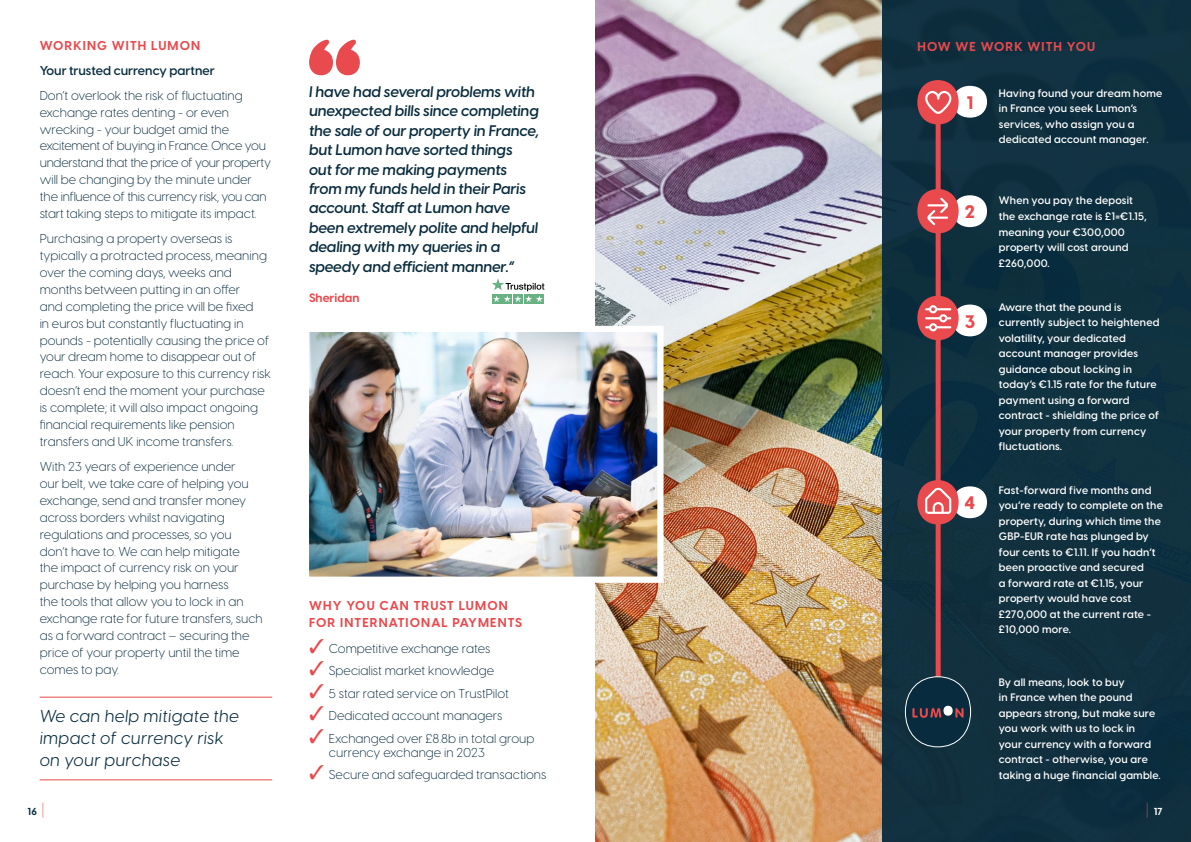
<style>
.page{position:relative;width:1191px;height:842px;background:#fff}
.page>*{position:absolute;margin:0;border:0;box-sizing:border-box;transform-origin:0 0}
.t1{font:800 17.9px "Visby CF";color:#e84a4d}
.t2{font:italic 17px/22px "Visby CF";letter-spacing:.02em;color:#082b3d}
.t3{font:italic 600 15.1px/19.4px "Visby CF";letter-spacing:-.01em;color:#082b3d}
.t4{font:300 12.7px/16.9px "Visby CF";color:#082b3d}
.t5{font:700 12.7px/17.1px "Visby CF";letter-spacing:.09em;color:#e84a4d}
.t6{font:600 12.7px "Visby CF";color:#082b3d}
.t7{font:700 12px "Visby CF";color:#e84a4d}
.t8{font:600 10.7px/15.5px "Visby CF";letter-spacing:.02em;color:#fff}
.t9{font:700 10px "Visby CF";color:#082b3d}
.t10{font:700 10px "Visby CF";color:#fff}
.s1{color:#e84a4d}
.s2{font-weight:100;font-size:19px;color:#e84a4d}
</style>
<div class="page">
<img style="left:595px;top:0;width:287px;height:842px">
<div style="left:882px;top:0;width:309px;height:842px;background:#10303f"></div>
<div style="left:935px;top:101px;width:5px;height:625px;background:#e84a4d"></div>
<div style="left:905px;top:676px;width:65px;height:71px;background:#082b3d;border:1px solid #fff;border-radius:50%"></div>
<svg style="left:912px;top:706px;width:51px;height:12px"></svg>
<hr style="left:40px;top:697px;width:232px;height:1px;background:#e84a4d">
<hr style="left:40px;top:780px;width:232px;height:1px;background:#e84a4d">
<div style="left:952px;top:86px;width:35px;height:32px;background:#fff;border-radius:50%"></div>
<div style="left:952px;top:195px;width:35px;height:32px;background:#fff;border-radius:50%"></div>
<div style="left:952px;top:305px;width:35px;height:31px;background:#fff;border-radius:50%"></div>
<div style="left:952px;top:486px;width:35px;height:32px;background:#fff;border-radius:50%"></div>
<div style="left:917px;top:80px;width:41px;height:44px;background:#e84a4d;border-radius:50%"></div>
<svg style="left:925px;top:91px;width:26px;height:23px"></svg>
<div style="left:917px;top:480px;width:41px;height:44px;background:#e84a4d;border-radius:50%"></div>
<svg style="left:925px;top:487px;width:26px;height:27px"></svg>
<div style="left:917px;top:296px;width:41px;height:44px;background:#e84a4d;border-radius:50%"></div>
<svg style="left:925px;top:305px;width:26px;height:27px"></svg>
<div style="left:917px;top:189px;width:41px;height:44px;background:#e84a4d;border-radius:50%"></div>
<svg style="left:927px;top:198px;width:21px;height:27px"></svg>
<img style="left:309px;top:323px;width:357px;height:263px">
<svg style="left:309px;top:39px;width:51px;height:36px"></svg>
<div style="left:491px;top:294px;width:10px;height:10px;background:#67b182"></div>
<div style="left:502px;top:294px;width:10px;height:10px;background:#67b182"></div>
<div style="left:513px;top:294px;width:10px;height:10px;background:#67b182"></div>
<div style="left:524px;top:294px;width:9px;height:10px;background:#67b182"></div>
<div style="left:534px;top:294px;width:10px;height:10px;background:#67b182"></div>
<svg style="left:491px;top:278px;width:53px;height:24px"></svg>
<p class="t5" style="left:40px;top:36px;width:162px">WORKING WITH LUMON</p>
<p class="t6" style="left:40px;top:61px;width:176px">Your trusted currency partner</p>
<p class="t4" style="left:40px;top:86px;width:233px">Don’t overlook the risk of fluctuating exchange rates denting - or even wrecking - your budget amid the excitement of buying in France. Once you understand that the price of your property will be changing by the minute under the influence of this currency risk, you can start taking steps to mitigate its impact.</p>
<p class="t4" style="left:40px;top:229px;width:233px">Purchasing a property overseas is typically a protracted process, meaning over the coming days, weeks and months between putting in an offer<br>and completing the price will be fixed<br>in euros but constantly fluctuating in pounds - potentially causing the price of your dream home to disappear out of reach. Your exposure to this currency risk doesn’t end the moment your purchase is complete; it will also impact ongoing financial requirements like pension transfers and UK income transfers.</p>
<p class="t4" style="left:40px;top:457px;width:225px">With 23 years of experience under<br>our belt, we take care of helping you exchange, send and transfer money across borders whilst navigating regulations and processes, so you don’t have to. We can help mitigate<br>the impact of currency risk on your purchase by helping you harness<br>the tools that allow you to lock in an exchange rate for future transfers, such as a forward contract – securing the price of your property until the time comes to pay.</p>
<h2 class="t2" style="left:40px;top:704px;width:201px">We can help mitigate the impact of currency risk on your purchase</h2>
<p class="t3" style="left:309px;top:81px;width:231px">I have had several problems with unexpected bills since completing the sale of our property in France, but Lumon have sorted things out for me making payments from my funds held in their Paris account. Staff at Lumon have been extremely polite and helpful dealing with my queries in a speedy and efficient manner.”</p>
<p class="t7" style="left:309px;top:288px;width:52px">Sheridan</p>
<p class="t5" style="left:309px;top:596px;width:215px">WHY YOU CAN TRUST LUMON<br>FOR INTERNATIONAL PAYMENTS</p>
<p class="t4" style="left:309px;top:639px;width:183px"><span class="s1">✓</span> Competitive exchange rates</p>
<p class="t4" style="left:309px;top:661px;width:187px"><span class="s1">✓</span> Specialist market knowledge</p>
<p class="t4" style="left:309px;top:684px;width:201px"><span class="s1">✓</span> 5 star rated service on TrustPilot</p>
<p class="t4" style="left:309px;top:706px;width:195px"><span class="s1">✓</span> Dedicated account managers</p>
<p class="t4" style="left:329px;top:730px;width:207px;line-height:14px;text-indent:-20px"><span class="s1">✓</span> Exchanged over £8.8b in total group currency exchange in 2023</p>
<p class="t4" style="left:309px;top:765px;width:239px"><span class="s1">✓</span> Secure and safeguarded transactions</p>
<p class="t5" style="left:917px;top:37px;width:179px">HOW WE WORK WITH YOU</p>
<p class="t8" style="left:998px;top:85px;width:165px">Having found your dream home in France you seek Lumon’s services, who assign you a dedicated account manager.</p>
<h1 class="t1" style="left:966px;top:88px;width:9px">1</h1>
<h1 class="t1" style="left:965px;top:198px;width:11px">2</h1>
<h1 class="t1" style="left:964px;top:307px;width:12px">3</h1>
<h1 class="t1" style="left:964px;top:489px;width:12px">4</h1>
<p class="t8" style="left:998px;top:192px;width:149px">When you pay the deposit the exchange rate is £1=€1.15, meaning your €300,000 property will cost around £260,000.</p>
<p class="t8" style="left:998px;top:298px;width:162px">Aware that the pound is currently subject to heightened volatility, your dedicated account manager provides guidance about locking in today’s €1.15 rate for the future payment using a forward contract - shielding the price of your property from currency fluctuations.</p>
<p class="t8" style="left:998px;top:481px;width:165px">Fast-forward five months and you’re ready to complete on the property, during which time the<br>GBP-EUR rate has plunged by four cents to €1.11. If you hadn’t been proactive and secured<br>a forward rate at €1.15, your property would have cost £270,000 at the current rate - £10,000 more.</p>
<p class="t8" style="left:998px;top:674px;width:163px">By all means, look to buy<br>in France when the pound appears strong, but make sure you work with us to lock in your currency with a forward contract - otherwise, you are taking a huge financial gamble.</p>
<p class="t9" style="left:28px;top:803px;width:19px">16 <span class="s2">|</span></p>
<p class="t10" style="left:1145px;top:803px;width:19px"><span class="s2">|</span> 17</p>
</div>
